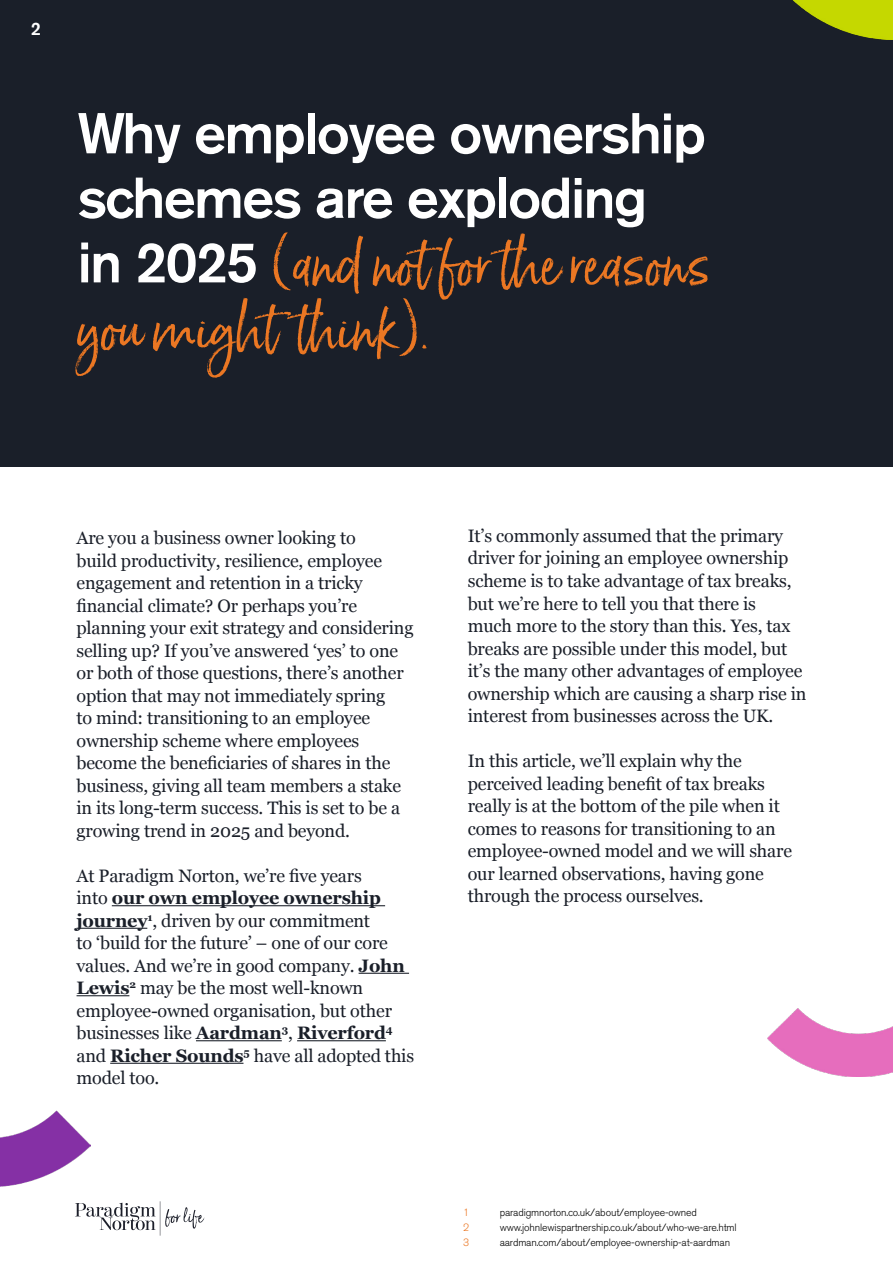
<style>
.page{position:relative;width:893px;height:1263px;background:#fff}
.page>*{position:absolute;margin:0;border:0;box-sizing:border-box;transform-origin:0 0}
.t1{font:57px/64.5px "Born Ready Upright";color:#eb7723}
.t2{font:500 57px/64.5px "Akzidenz Grotesk Std";letter-spacing:-.03em;color:#fff}
.t3{font:18px/22.5px "Georgia";letter-spacing:-.01em;color:#1a1f29}
.t4{font:500 18px "Akzidenz Grotesk Std";color:#fff}
.t5{font:300 10.5px "Akzidenz Grotesk Std";letter-spacing:-.015em;color:#000}
.t6{font:300 10.5px "Akzidenz Grotesk Std";color:#eb7723}
.s1{font-family:"Akzidenz Grotesk Std";font-weight:500;color:#fff}
.s2{font-weight:700}
</style>
<div class="page">
<svg style="left:75px;top:1201px;width:129px;height:34px"></svg>
<div style="left:0;top:0;width:893px;height:466px;background:#1a1f29"></div>
<hr style="left:112px;top:905px;width:273px;height:1px;background:#1a1f29">
<hr style="left:77px;top:928px;width:70px;height:1px;background:#1a1f29">
<hr style="left:359px;top:973px;width:50px;height:1px;background:#1a1f29">
<hr style="left:77px;top:995px;width:52px;height:1px;background:#1a1f29">
<hr style="left:196px;top:1040px;width:86px;height:1px;background:#1a1f29">
<hr style="left:297px;top:1040px;width:89px;height:1px;background:#1a1f29">
<hr style="left:110px;top:1063px;width:133px;height:1px;background:#1a1f29">
<img style="left:767px;top:1008px;width:126px;height:68px">
<img style="left:0;top:1110px;width:90px;height:77px">
<img style="left:792px;top:0;width:101px;height:39px">
<p class="t4" style="left:31px;top:17px;width:12px">2</p>
<h1 class="t2" style="left:78px;top:100px;width:630px">Why employee ownership schemes are exploding</h1>
<h1 class="t1" style="left:78px;top:230px;width:635px"><span class="s1">in 2025</span> (and not for the reasons you might think).</h1>
<p class="t3" style="left:77px;top:526px;width:338px">Are you a business owner looking to<br>build productivity, resilience, employee engagement and retention in a tricky financial climate? Or perhaps you’re planning your exit strategy and considering selling up? If you’ve answered ‘yes’ to one or both of those questions, there’s another option that may not immediately spring<br>to mind: transitioning to an employee ownership scheme where employees become the beneficiaries of shares in the business, giving all team members a stake in its long-term success. This is set to be a growing trend in 2025 and beyond.</p>
<p class="t3" style="left:77px;top:863px;width:339px">At Paradigm Norton, we’re five years<br>into <span class="s2">our own employee ownership journey</span><sup>1</sup>, driven by our commitment<br>to ‘build for the future’ – one of our core values. And we’re in good company. <span class="s2">John Lewis</span><sup>2</sup> may be the most well-known employee-owned organisation, but other businesses like <span class="s2">Aardman</span><sup>3</sup>, <span class="s2">Riverford</span><sup>4 </sup>and <span class="s2">Richer Sounds</span><sup>5</sup> have all adopted this model too.</p>
<p class="t3" style="left:468px;top:524px;width:340px">It’s commonly assumed that the primary driver for joining an employee ownership scheme is to take advantage of tax breaks, but we’re here to tell you that there is<br>much more to the story than this. Yes, tax breaks are possible under this model, but it’s the many other advantages of employee ownership which are causing a sharp rise in interest from businesses across the UK.</p>
<p class="t3" style="left:468px;top:749px;width:326px">In this article, we’ll explain why the perceived leading benefit of tax breaks really is at the bottom of the pile when it comes to reasons for transitioning to an employee-owned model and we will share our learned observations, having gone through the process ourselves.</p>
<p class="t6" style="left:463px;top:1206px;width:8px">1</p>
<p class="t5" style="left:500px;top:1206px;width:199px">paradigmnorton.co.uk/about/employee-owned</p>
<p class="t6" style="left:463px;top:1221px;width:8px">2</p>
<p class="t5" style="left:500px;top:1221px;width:238px">www.johnlewispartnership.co.uk/about/who-we-are.html</p>
<p class="t6" style="left:463px;top:1236px;width:8px">3</p>
<p class="t5" style="left:500px;top:1236px;width:232px">aardman.com/about/employee-ownership-at-aardman</p>
</div>
